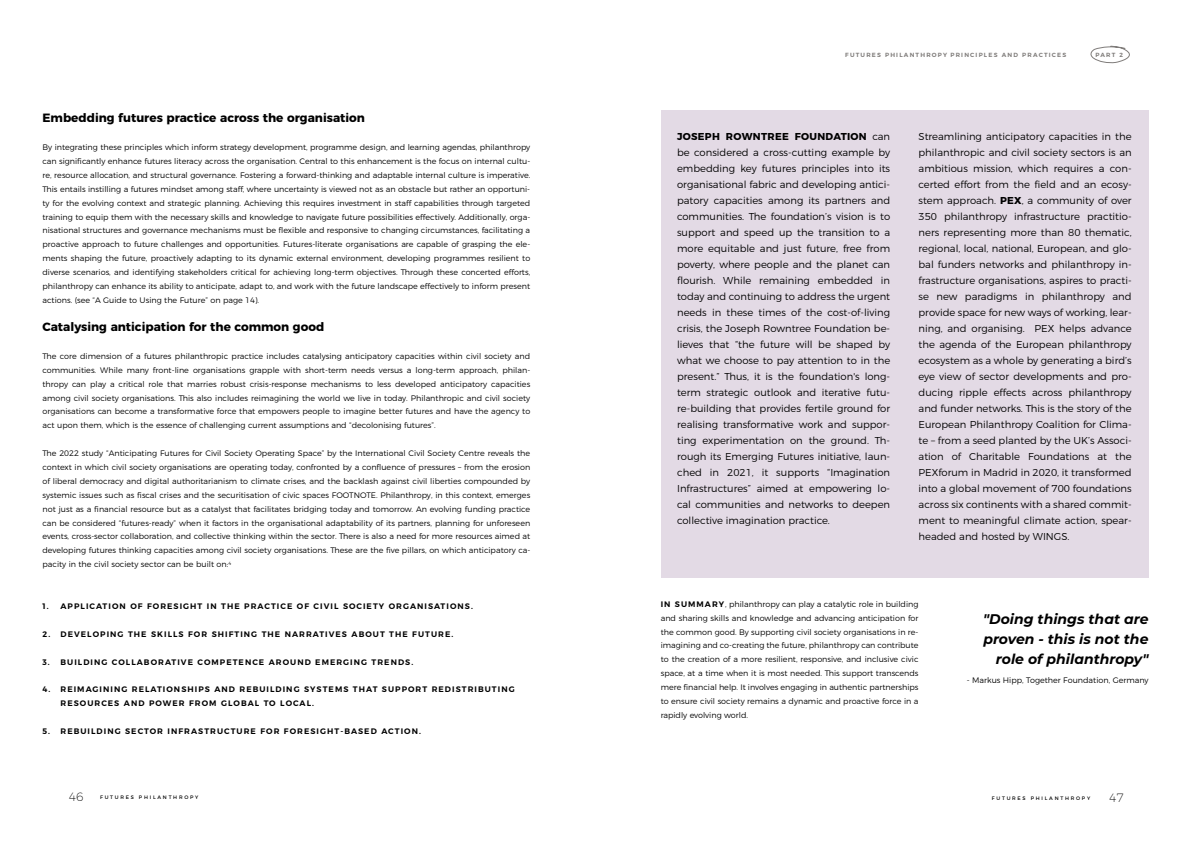
<style>
.page{position:relative;width:1191px;height:842px;background:#fff}
.page>*{position:absolute;margin:0;border:0;box-sizing:border-box;transform-origin:0 0}
.t1{font:italic 700 14px/20px "Montserrat";color:#000;text-align:right}
.t2{font:700 12px "Montserrat";color:#000}
.t3{font:200 12px "Montserrat";color:#000}
.t4{font:300 10px/16px "Montserrat";color:#000;text-align:justify}
.t5{font:300 8px/13.9px "Montserrat";color:#000;text-align:justify}
.t6{font:600 8px/13.9px "Montserrat";letter-spacing:.13em;color:#000}
.t7{font:600 6px "Montserrat";letter-spacing:.2em;color:#7f7c7a}
.t8{font:5px "Montserrat";letter-spacing:.35em;color:#000}
.s1{font-weight:700}
.s2{font-weight:600}
</style>
<div class="page">
<svg style="left:1090px;top:46px;width:40px;height:17px"></svg>
<div style="left:660px;top:111px;width:488px;height:467px;background:#e3dae5"></div>
<h2 class="t2" style="left:43px;top:108px;width:324px">Embedding futures practice across the organisation</h2>
<p class="t5" style="left:43px;top:140px;width:489px">By integrating these principles which inform strategy development, programme design, and learning agendas, philanthropy can significantly enhance futures literacy across the organisation. Central to this enhancement is the focus on internal cultu&shy;re, resource allocation, and structural governance. Fostering a forward-thinking and adaptable internal culture is imperative.<br>This entails instilling a futures mindset among staff, where uncertainty is viewed not as an obstacle but rather an opportuni&shy;ty for the evolving context and strategic planning. Achieving this requires investment in staff capabilities through targeted training to equip them with the necessary skills and knowledge to navigate future possibilities effectively. Additionally, orga&shy;nisational structures and governance mechanisms must be flexible and responsive to changing circumstances, facilitating a proactive approach to future challenges and opportunities. Futures-literate organisations are capable of grasping the ele&shy;ments shaping the future, proactively adapting to its dynamic external environment, developing programmes resilient to diverse scenarios, and identifying stakeholders critical for achieving long-term objectives. Through these concerted efforts, philanthropy can enhance its ability to anticipate, adapt to, and work with the future landscape effectively to inform present actions. (see “A Guide to Using the Future” on page 14).</p>
<h2 class="t2" style="left:43px;top:317px;width:283px">Catalysing anticipation for the common good</h2>
<p class="t5" style="left:43px;top:348px;width:489px">The core dimension of a futures philanthropic practice includes catalysing anticipatory capacities within civil society and communities. While many front-line organisations grapple with short-term needs versus a long-term approach, philan&shy;thropy can play a critical role that marries robust crisis-response mechanisms to less developed anticipatory capacities among civil society organisations. This also includes reimagining the world we live in today. Philanthropic and civil society organisations can become a transformative force that empowers people to imagine better futures and have the agency to act upon them, which is the essence of challenging current assumptions and “decolonising futures”.</p>
<p class="t5" style="left:43px;top:446px;width:489px">The 2022 study “Anticipating Futures for Civil Society Operating Space” by the International Civil Society Centre reveals the context in which civil society organisations are operating today, confronted by a confluence of pressures – from the erosion of liberal democracy and digital authoritarianism to climate crises, and the backlash against civil liberties compounded by systemic issues such as fiscal crises and the securitisation of civic spaces FOOTNOTE. Philanthropy, in this context, emerges not just as a financial resource but as a catalyst that facilitates bridging today and tomorrow. An evolving funding practice can be considered “futures-ready” when it factors in the organisational adaptability of its partners, planning for unforeseen events, cross-sector collaboration, and collective thinking within the sector. There is also a need for more resources aimed at developing futures thinking capacities among civil society organisations. These are the five pillars, on which anticipatory ca&shy;pacity in the civil society sector can be built on:<sup>4</sup></p>
<p class="t6" style="left:43px;top:599px;width:432px">1. APPLICATION OF FORESIGHT IN THE PRACTICE OF CIVIL SOCIETY ORGANISATIONS.</p>
<p class="t6" style="left:43px;top:626px;width:412px">2. DEVELOPING THE SKILLS FOR SHIFTING THE NARRATIVES ABOUT THE FUTURE.</p>
<p class="t6" style="left:43px;top:654px;width:372px">3. BUILDING COLLABORATIVE COMPETENCE AROUND EMERGING TRENDS.</p>
<p class="t6" style="left:61px;top:682px;width:455px;text-indent:-18px">4. REIMAGINING RELATIONSHIPS AND REBUILDING SYSTEMS THAT SUPPORT REDISTRIBUTING<br>RESOURCES AND POWER FROM GLOBAL TO LOCAL.</p>
<p class="t6" style="left:43px;top:724px;width:380px">5. REBUILDING SECTOR INFRASTRUCTURE FOR FORESIGHT-BASED ACTION.</p>
<p class="t7" style="left:845px;top:50px;width:223px">FUTURES PHILANTHROPY PRINCIPLES AND PRACTICES</p>
<p class="t7" style="left:1095px;top:50px;width:29px">PART 2</p>
<p class="t4" style="left:677px;top:128px;width:215px"><span class="s1">JOSEPH ROWNTREE FOUNDATION</span> can be considered a cross-cutting example by embedding key futures principles into its organisational fabric and developing antici&shy;patory capacities among its partners and communities. The foundation’s vision is to support and speed up the transition to a more equitable and just future, free from poverty, where people and the planet can flourish. While remaining embedded in today and continuing to address the urgent needs in these times of the cost-of-living crisis, the Joseph Rowntree Foundation be&shy;lieves that “the future will be shaped by what we choose to pay attention to in the present.” Thus, it is the foundation's long&shy;term strategic outlook and iterative futu&shy;re-building that provides fertile ground for realising transformative work and suppor&shy;ting experimentation on the ground. Th&shy;rough its Emerging Futures initiative, laun&shy;ched in 2021, it supports “Imagination Infrastructures” aimed at empowering lo&shy;cal communities and networks to deepen collective imagination practice.</p>
<p class="t4" style="left:918px;top:128px;width:215px">Streamlining anticipatory capacities in the philanthropic and civil society sectors is an ambitious mission, which requires a con&shy;certed effort from the field and an ecosy&shy;stem approach. <span class="s1">PEX</span>, a community of over 350 philanthropy infrastructure practitio&shy;ners representing more than 80 thematic, regional, local, national, European, and glo&shy;bal funders networks and philanthropy in&shy;frastructure organisations, aspires to practi&shy;se new paradigms in philanthropy and provide space for new ways of working, lear&shy;ning, and organising. PEX helps advance the agenda of the European philanthropy ecosystem as a whole by generating a bird’s eye view of sector developments and pro&shy;ducing ripple effects across philanthropy and funder networks. This is the story of the European Philanthropy Coalition for Clima&shy;te – from a seed planted by the UK’s Associ&shy;ation of Charitable Foundations at the PEXforum in Madrid in 2020, it transformed into a global movement of 700 foundations across six continents with a shared commit&shy;ment to meaningful climate action, spear&shy;headed and hosted by WINGS.</p>
<p class="t5" style="left:660px;top:596px;width:259px"><span class="s2">IN SUMMARY</span>, philanthropy can play a catalytic role in building and sharing skills and knowledge and advancing anticipation for the common good. By supporting civil society organisations in re&shy;imagining and co-creating the future, philanthropy can contribute to the creation of a more resilient, responsive, and inclusive civic space, at a time when it is most needed. This support transcends mere financial help. It involves engaging in authentic partnerships to ensure civil society remains a dynamic and proactive force in a rapidly evolving world.</p>
<h1 class="t1" style="left:983px;top:608px;width:167px">"Doing things that are proven - this is not the role of philanthropy"</h1>
<p class="t5" style="left:966px;top:673px;width:183px">- Markus Hipp, Together Foundation, Germany</p>
<h2 class="t3" style="left:69px;top:788px;width:16px">46</h2>
<p class="t8" style="left:100px;top:794px;width:100px">FUTURES PHILANTHROPY</p>
<p class="t8" style="left:991px;top:794px;width:100px">FUTURES PHILANTHROPY</p>
<h2 class="t3" style="left:1109px;top:789px;width:16px">47</h2>
</div>
